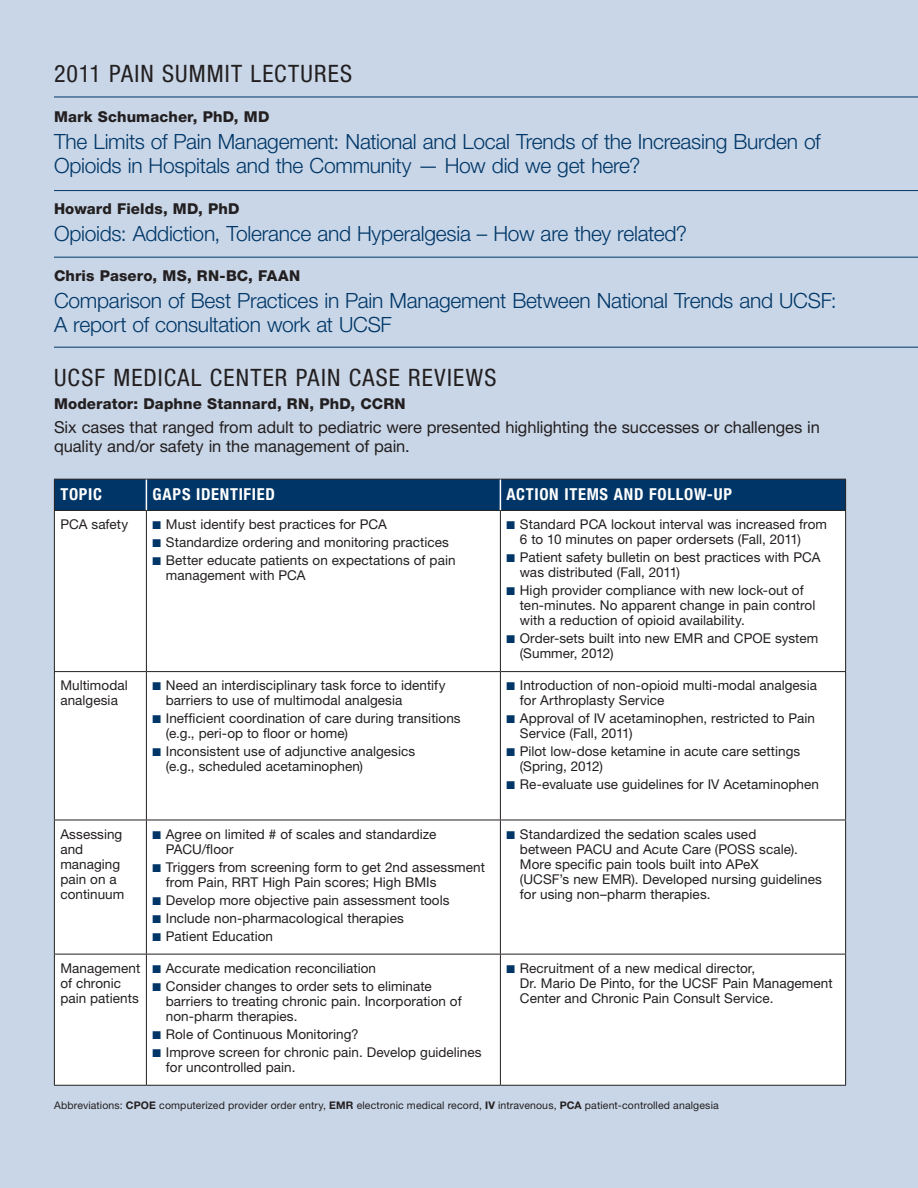
<style>
.page{position:relative;width:918px;height:1188px;background:#c8d6e7}
.page>*{position:absolute;margin:0;border:0;box-sizing:border-box;transform-origin:0 0}
.Subhead_all_caps{font:condensed 24px "Helvetica Neue LT Std";letter-spacing:.05em;color:#231f20}
.Hed_light_small{font:300 21px/24px "Helvetica Neue LT Std";letter-spacing:-.015em;color:#003667}
.Body_Helv_noindent{font:16.5px/19.5px "Helvetica Neue LT Std";letter-spacing:-.005em;color:#231f20}
.Subhead_all_caps-2{font:700 condensed 16.5px "Helvetica Neue LT Std";letter-spacing:.045em;color:#fff}
.Subhed_10_hvy{font:800 15px "Helvetica Neue LT Std";letter-spacing:.01em;color:#231f20}
.Body_Helv_noindent-2{font:13.5px/15px "Helvetica Neue LT Std";letter-spacing:.005em;color:#231f20}
.Body_Helv_noindent-3{font:10.5px "Helvetica Neue LT Std";letter-spacing:.01em;color:#231f20}
.s1{color:#003667}
.s2{font-weight:700}
</style>
<div class="page">
<div style="left:55px;top:480px;width:790px;height:30px;background:#003667"></div>
<div style="left:55px;top:511px;width:790px;height:574px;background:#fff"></div>
<hr style="left:54px;top:479px;width:92px;height:1px;background:#231f20">
<hr style="left:54px;top:480px;width:1px;height:30px;background:#231f20">
<hr style="left:146px;top:479px;width:354px;height:1px;background:#231f20">
<hr style="left:500px;top:479px;width:346px;height:1px;background:#231f20">
<hr style="left:845px;top:480px;width:1px;height:30px;background:#231f20">
<hr style="left:54px;top:510px;width:92px;height:1px;background:#231f20">
<hr style="left:54px;top:511px;width:1px;height:160px;background:#231f20">
<hr style="left:146px;top:510px;width:354px;height:1px;background:#231f20">
<hr style="left:146px;top:511px;width:1px;height:160px;background:#231f20">
<hr style="left:500px;top:510px;width:346px;height:1px;background:#231f20">
<hr style="left:500px;top:511px;width:1px;height:160px;background:#231f20">
<hr style="left:845px;top:511px;width:1px;height:160px;background:#231f20">
<hr style="left:54px;top:671px;width:92px;height:1px;background:#231f20">
<hr style="left:54px;top:672px;width:1px;height:148px;background:#231f20">
<hr style="left:146px;top:671px;width:354px;height:1px;background:#231f20">
<hr style="left:146px;top:672px;width:1px;height:148px;background:#231f20">
<hr style="left:500px;top:671px;width:346px;height:1px;background:#231f20">
<hr style="left:500px;top:672px;width:1px;height:148px;background:#231f20">
<hr style="left:845px;top:672px;width:1px;height:148px;background:#231f20">
<hr style="left:54px;top:820px;width:92px;height:1px;background:#231f20">
<hr style="left:54px;top:820px;width:1px;height:134px;background:#231f20">
<hr style="left:146px;top:820px;width:354px;height:1px;background:#231f20">
<hr style="left:146px;top:820px;width:1px;height:134px;background:#231f20">
<hr style="left:500px;top:820px;width:346px;height:1px;background:#231f20">
<hr style="left:500px;top:820px;width:1px;height:134px;background:#231f20">
<hr style="left:845px;top:820px;width:1px;height:134px;background:#231f20">
<hr style="left:54px;top:954px;width:92px;height:1px;background:#231f20">
<hr style="left:54px;top:954px;width:1px;height:131px;background:#231f20">
<hr style="left:146px;top:954px;width:354px;height:1px;background:#231f20">
<hr style="left:146px;top:954px;width:1px;height:131px;background:#231f20">
<hr style="left:500px;top:954px;width:346px;height:1px;background:#231f20">
<hr style="left:500px;top:954px;width:1px;height:131px;background:#231f20">
<hr style="left:845px;top:954px;width:1px;height:131px;background:#231f20">
<hr style="left:54px;top:1085px;width:92px;height:1px;background:#231f20">
<hr style="left:146px;top:1085px;width:354px;height:1px;background:#231f20">
<hr style="left:500px;top:1085px;width:346px;height:1px;background:#231f20">
<hr style="left:146px;top:480px;width:1px;height:30px;background:#fff">
<hr style="left:500px;top:480px;width:1px;height:30px;background:#fff">
<hr style="left:54px;top:97px;width:864px;height:1px;background:#003667">
<hr style="left:54px;top:190px;width:864px;height:1px;background:#003667">
<hr style="left:54px;top:257px;width:864px;height:1px;background:#003667">
<hr style="left:54px;top:347px;width:864px;height:1px;background:#003667">
<p class="Subhead_all_caps" style="left:54px;top:59px;width:300px">2011 PAIN SUMMIT LECTURES</p>
<p class="Subhed_10_hvy" style="left:54px;top:108px;width:217px">Mark Schumacher, PhD, MD</p>
<p class="Hed_light_small" style="left:54px;top:129px;width:768px">The Limits of Pain Management: National and Local Trends of the Increasing Burden of<br>Opioids in Hospitals and the Community — How did we get here?</p>
<p class="Subhed_10_hvy" style="left:54px;top:199px;width:187px">Howard Fields, MD, PhD</p>
<p class="Hed_light_small" style="left:54px;top:221px;width:635px">Opioids: Addiction, Tolerance and Hyperalgesia – How are they related?</p>
<p class="Subhed_10_hvy" style="left:54px;top:267px;width:248px">Chris Pasero, MS, RN-BC, FAAN</p>
<p class="Hed_light_small" style="left:54px;top:288px;width:784px">Comparison of Best Practices in Pain Management Between National Trends and UCSF:<br>A report of consultation work at UCSF</p>
<p class="Subhead_all_caps" style="left:54px;top:364px;width:444px">UCSF MEDICAL CENTER PAIN CASE REVIEWS</p>
<p class="Subhed_10_hvy" style="left:54px;top:394px;width:353px">Moderator: Daphne Stannard, RN, PhD, CCRN</p>
<p class="Body_Helv_noindent" style="left:54px;top:417px;width:767px">Six cases that ranged from adult to pediatric were presented highlighting the successes or challenges in quality and/or safety in the management of pain.</p>
<p class="Subhead_all_caps-2" style="left:60px;top:484px;width:43px">TOPIC</p>
<p class="Subhead_all_caps-2" style="left:152px;top:484px;width:124px">GAPS IDENTIFIED</p>
<p class="Subhead_all_caps-2" style="left:506px;top:484px;width:227px">ACTION ITEMS AND FOLLOW-UP</p>
<p class="Body_Helv_noindent-2" style="left:60px;top:517px;width:69px">PCA safety</p>
<p class="Body_Helv_noindent-2" style="left:152px;top:517px;width:236px"><span class="s1">■</span> Must identify best practices for PCA</p>
<p class="Body_Helv_noindent-2" style="left:152px;top:535px;width:298px"><span class="s1">■</span> Standardize ordering and monitoring practices</p>
<p class="Body_Helv_noindent-2" style="left:166px;top:553px;width:291px;text-indent:-14px"><span class="s1">■</span> Better educate patients on expectations of pain management with PCA</p>
<p class="Body_Helv_noindent-2" style="left:520px;top:517px;width:309px;text-indent:-14px"><span class="s1">■</span> Standard PCA lockout interval was increased from<br>6 to 10 minutes on paper ordersets (Fall, 2011)</p>
<p class="Body_Helv_noindent-2" style="left:520px;top:550px;width:302px;text-indent:-14px"><span class="s1">■</span> Patient safety bulletin on best practices with PCA was distributed (Fall, 2011)</p>
<p class="Body_Helv_noindent-2" style="left:520px;top:583px;width:297px;text-indent:-14px"><span class="s1">■</span> High provider compliance with new lock-out of ten-minutes. No apparent change in pain control with a reduction of opioid availability.</p>
<p class="Body_Helv_noindent-2" style="left:520px;top:631px;width:300px;text-indent:-14px"><span class="s1">■</span> Order-sets built into new EMR and CPOE system (Summer, 2012)</p>
<p class="Body_Helv_noindent-2" style="left:60px;top:678px;width:69px">Multimodal analgesia</p>
<p class="Body_Helv_noindent-2" style="left:166px;top:678px;width:281px;text-indent:-14px"><span class="s1">■</span> Need an interdisciplinary task force to identify barriers to use of multimodal analgesia</p>
<p class="Body_Helv_noindent-2" style="left:166px;top:711px;width:296px;text-indent:-14px"><span class="s1">■</span> Inefficient coordination of care during transitions (e.g., peri-op to floor or home)</p>
<p class="Body_Helv_noindent-2" style="left:166px;top:744px;width:251px;text-indent:-14px"><span class="s1">■</span> Inconsistent use of adjunctive analgesics (e.g., scheduled acetaminophen)</p>
<p class="Body_Helv_noindent-2" style="left:60px;top:826px;width:66px">Assessing and managing pain on a continuum</p>
<p class="Body_Helv_noindent-2" style="left:166px;top:826px;width:272px;text-indent:-14px"><span class="s1">■</span> Agree on limited # of scales and standardize<br>PACU/floor</p>
<p class="Body_Helv_noindent-2" style="left:166px;top:859px;width:321px;text-indent:-14px"><span class="s1">■</span> Triggers from screening form to get 2nd assessment from Pain, RRT High Pain scores; High BMIs</p>
<p class="Body_Helv_noindent-2" style="left:152px;top:892px;width:299px"><span class="s1">■</span> Develop more objective pain assessment tools</p>
<p class="Body_Helv_noindent-2" style="left:152px;top:910px;width:253px"><span class="s1">■</span> Include non-pharmacological therapies</p>
<p class="Body_Helv_noindent-2" style="left:152px;top:928px;width:122px"><span class="s1">■</span> Patient Education</p>
<p class="Body_Helv_noindent-2" style="left:60px;top:960px;width:81px">Management of chronic pain patients</p>
<p class="Body_Helv_noindent-2" style="left:152px;top:960px;width:225px"><span class="s1">■</span> Accurate medication reconciliation</p>
<p class="Body_Helv_noindent-2" style="left:166px;top:978px;width:297px;text-indent:-14px"><span class="s1">■</span> Consider changes to order sets to eliminate barriers to treating chronic pain. Incorporation of non-pharm therapies.</p>
<p class="Body_Helv_noindent-2" style="left:152px;top:1026px;width:208px"><span class="s1">■</span> Role of Continuous Monitoring?</p>
<p class="Body_Helv_noindent-2" style="left:166px;top:1044px;width:317px;text-indent:-14px"><span class="s1">■</span> Improve screen for chronic pain. Develop guidelines for uncontrolled pain.</p>
<p class="Body_Helv_noindent-2" style="left:520px;top:678px;width:299px;text-indent:-14px"><span class="s1">■</span> Introduction of non-opioid multi-modal analgesia for Arthroplasty Service</p>
<p class="Body_Helv_noindent-2" style="left:520px;top:711px;width:297px;text-indent:-14px"><span class="s1">■</span> Approval of IV acetaminophen, restricted to Pain<br>Service (Fall, 2011)</p>
<p class="Body_Helv_noindent-2" style="left:520px;top:744px;width:282px;text-indent:-14px"><span class="s1">■</span> Pilot low-dose ketamine in acute care settings (Spring, 2012)</p>
<p class="Body_Helv_noindent-2" style="left:506px;top:777px;width:314px"><span class="s1">■</span> Re-evaluate use guidelines for IV Acetaminophen</p>
<p class="Body_Helv_noindent-2" style="left:520px;top:826px;width:303px;text-indent:-14px"><span class="s1">■</span> Standardized the sedation scales used<br>between PACU and Acute Care (POSS scale).<br>More specific pain tools built into APeX<br>(UCSF’s new EMR). Developed nursing guidelines for using non–pharm therapies.</p>
<p class="Body_Helv_noindent-2" style="left:520px;top:960px;width:314px;text-indent:-14px"><span class="s1">■</span> Recruitment of a new medical director,<br>Dr. Mario De Pinto, for the UCSF Pain Management<br>Center and Chronic Pain Consult Service.</p>
<p class="Body_Helv_noindent-3" style="left:54px;top:1099px;width:666px">Abbreviations: <span class="s2">CPOE</span> computerized provider order entry, <span class="s2">EMR</span> electronic medical record, <span class="s2">IV</span> intravenous, <span class="s2">PCA</span> patient-controlled analgesia</p>
</div>
